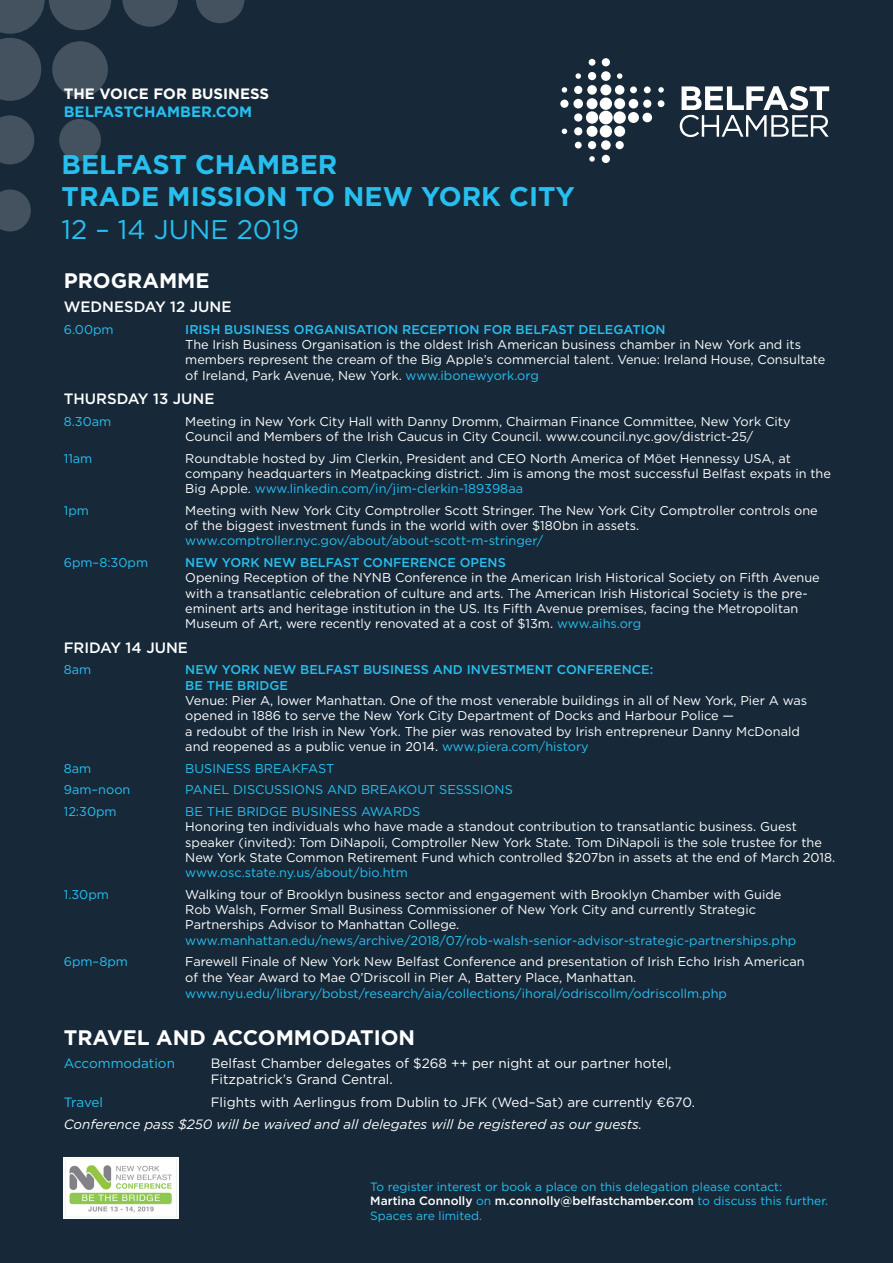
<style>
.page{position:relative;width:893px;height:1263px;background:#172938}
.page>*{position:absolute;margin:0;border:0;box-sizing:border-box;transform-origin:0 0}
.t1{font:700 27px/32.4px "Gotham";color:#26bff0}
.t2{font:700 21px "Gotham";color:#fff}
.t3{font:500 15px "Gotham";color:#fff}
.t4{font:700 15px "Gotham";color:#fff}
.t5{font:700 15px "Gotham";color:#26bff0}
.t6{font:13.5px/16.2px "Gotham";color:#fff}
.t7{font:italic 13.5px "Gotham";color:#fff}
.t8{font:13.5px "Gotham";color:#26bff0}
.t9{font:12.75px/15.3px "Gotham";color:#fff}
.t10{font:12.75px "Gotham";color:#26bff0}
.t11{font:12px/14.4px "Gotham";color:#26bff0}
.s1{font-weight:400}
.s2{font-weight:500;color:#26bff0}
.s3{color:#26bff0}
.s4{font-weight:500;color:#fff}
</style>
<div class="page">
<svg style="left:0;top:189px;width:31px;height:42px"></svg>
<svg style="left:0;top:115px;width:34px;height:49px;background:#3c4b58"></svg>
<svg style="left:196px;top:0;width:49px;height:23px"></svg>
<svg style="left:0;top:0;width:111px;height:101px"></svg>
<svg style="left:122px;top:0;width:56px;height:27px"></svg>
<div style="left:59px;top:119px;width:42px;height:42px;background:#44525f;border-radius:50%"></div>
<div style="left:587px;top:98px;width:10px;height:11px;background:#fff;border-radius:50%"></div>
<svg style="left:575px;top:73px;width:6px;height:6px"></svg>
<div style="left:587px;top:85px;width:10px;height:10px;background:#fff;border-radius:50%"></div>
<div style="left:574px;top:86px;width:8px;height:8px;background:#fff;border-radius:50%"></div>
<div style="left:588px;top:72px;width:8px;height:8px;background:#fff;border-radius:50%"></div>
<div style="left:589px;top:59px;width:6px;height:7px;background:#fff;border-radius:50%"></div>
<div style="left:574px;top:113px;width:8px;height:9px;background:#fff;border-radius:50%"></div>
<div style="left:575px;top:142px;width:7px;height:7px;background:#fff;border-radius:50%"></div>
<div style="left:574px;top:127px;width:8px;height:8px;background:#fff;border-radius:50%"></div>
<div style="left:600px;top:98px;width:12px;height:12px;background:#fff;border-radius:50%"></div>
<svg style="left:562px;top:129px;width:5px;height:5px"></svg>
<div style="left:643px;top:100px;width:8px;height:8px;background:#fff;border-radius:50%"></div>
<svg style="left:562px;top:87px;width:5px;height:6px"></svg>
<div style="left:560px;top:100px;width:9px;height:8px;background:#fff;border-radius:50%"></div>
<svg style="left:658px;top:87px;width:6px;height:6px"></svg>
<div style="left:615px;top:85px;width:9px;height:10px;background:#fff;border-radius:50%"></div>
<svg style="left:617px;top:73px;width:5px;height:6px"></svg>
<div style="left:629px;top:99px;width:9px;height:9px;background:#fff;border-radius:50%"></div>
<div style="left:630px;top:86px;width:7px;height:7px;background:#fff;border-radius:50%"></div>
<div style="left:600px;top:84px;width:11px;height:11px;background:#fff;border-radius:50%"></div>
<div style="left:644px;top:86px;width:7px;height:7px;background:#fff;border-radius:50%"></div>
<div style="left:601px;top:71px;width:10px;height:10px;background:#fff;border-radius:50%"></div>
<div style="left:614px;top:98px;width:11px;height:11px;background:#fff;border-radius:50%"></div>
<div style="left:602px;top:58px;width:8px;height:8px;background:#fff;border-radius:50%"></div>
<div style="left:573px;top:99px;width:10px;height:9px;background:#fff;border-radius:50%"></div>
<svg style="left:589px;top:156px;width:6px;height:6px"></svg>
<div style="left:658px;top:100px;width:6px;height:7px;background:#fff;border-radius:50%"></div>
<div style="left:602px;top:155px;width:8px;height:8px;background:#fff;border-radius:50%"></div>
<div style="left:586px;top:111px;width:12px;height:13px;background:#fff;border-radius:50%"></div>
<div style="left:601px;top:140px;width:10px;height:10px;background:#fff;border-radius:50%"></div>
<div style="left:600px;top:125px;width:12px;height:12px;background:#fff;border-radius:50%"></div>
<div style="left:587px;top:126px;width:10px;height:11px;background:#fff;border-radius:50%"></div>
<div style="left:588px;top:141px;width:8px;height:8px;background:#fff;border-radius:50%"></div>
<div style="left:614px;top:126px;width:11px;height:11px;background:#fff;border-radius:50%"></div>
<div style="left:613px;top:111px;width:13px;height:13px;background:#fff;border-radius:50%"></div>
<div style="left:642px;top:113px;width:10px;height:9px;background:#fff;border-radius:50%"></div>
<div style="left:599px;top:111px;width:14px;height:13px;background:#fff;border-radius:50%"></div>
<div style="left:628px;top:112px;width:11px;height:11px;background:#fff;border-radius:50%"></div>
<div style="left:616px;top:141px;width:8px;height:8px;background:#fff;border-radius:50%"></div>
<svg style="left:680px;top:86px;width:149px;height:51px"></svg>
<img style="left:64px;top:1157px;width:114px;height:62px">
<p class="t4" style="left:64px;top:84px;width:207px">THE VOICE FOR BUSINESS</p>
<p class="t5" style="left:64px;top:102px;width:190px">BELFASTCHAMBER.COM</p>
<p class="t1" style="left:62px;top:148px;width:515px">BELFAST CHAMBER<br>TRADE MISSION TO NEW YORK CITY<br><span class="s1">12 – 14 JUNE 2019</span></p>
<p class="t2" style="left:64px;top:266px;width:147px">PROGRAMME</p>
<p class="t3" style="left:64px;top:297px;width:169px">WEDNESDAY 12 JUNE</p>
<p class="t10" style="left:64px;top:321px;width:51px">6.00pm</p>
<p class="t9" style="left:185px;top:321px;width:642px"><span class="s2">IRISH BUSINESS ORGANISATION RECEPTION FOR BELFAST DELEGATION<br></span>The Irish Business Organisation is the oldest Irish American business chamber in New York and its members represent the cream of the Big Apple’s commercial talent. Venue: Ireland House, Consultate of Ireland, Park Avenue, New York. <span class="s3">www.ibonewyork.org</span></p>
<p class="t3" style="left:64px;top:389px;width:152px">THURSDAY 13 JUNE</p>
<p class="t10" style="left:64px;top:413px;width:49px">8.30am</p>
<p class="t9" style="left:185px;top:413px;width:607px">Meeting in New York City Hall with Danny Dromm, Chairman Finance Committee, New York City<br>Council and Members of the Irish Caucus in City Council. www.council.nyc.gov/district-25/</p>
<p class="t10" style="left:64px;top:450px;width:30px">11am</p>
<p class="t9" style="left:185px;top:450px;width:647px">Roundtable hosted by Jim Clerkin, President and CEO North America of Möet Hennessy USA, at company headquarters in Meatpacking district. Jim is among the most successful Belfast expats in the<br>Big Apple. <span class="s3">www.linkedin.com/in/jim-clerkin-189398aa</span></p>
<p class="t10" style="left:64px;top:502px;width:27px">1pm</p>
<p class="t9" style="left:185px;top:502px;width:634px">Meeting with New York City Comptroller Scott Stringer. The New York City Comptroller controls one of the biggest investment funds in the world with over $180bn in assets. <span class="s3">www.comptroller.nyc.gov/about/about-scott-m-stringer/</span></p>
<p class="t10" style="left:64px;top:554px;width:86px">6pm–8:30pm</p>
<p class="t9" style="left:185px;top:555px;width:636px"><span class="s2">NEW YORK NEW BELFAST CONFERENCE OPENS<br></span>Opening Reception of the NYNB Conference in the American Irish Historical Society on Fifth Avenue with a transatlantic celebration of culture and arts. The American Irish Historical Society is the pre&shy;eminent arts and heritage institution in the US. Its Fifth Avenue premises, facing the Metropolitan Museum of Art, were recently renovated at a cost of $13m. <span class="s3">www.aihs.org</span></p>
<p class="t3" style="left:64px;top:638px;width:126px">FRIDAY 14 JUNE</p>
<p class="t10" style="left:64px;top:662px;width:29px">8am</p>
<p class="t9" style="left:185px;top:662px;width:623px"><span class="s2">NEW YORK NEW BELFAST BUSINESS AND INVESTMENT CONFERENCE:<br>BE THE BRIDGE<br></span>Venue: Pier A, lower Manhattan. One of the most venerable buildings in all of New York, Pier A was opened in 1886 to serve the New York City Department of Docks and Harbour Police —<br>a redoubt of the Irish in New York. The pier was renovated by Irish entrepreneur Danny McDonald and reopened as a public venue in 2014. <span class="s3">www.piera.com/history</span></p>
<p class="t10" style="left:64px;top:760px;width:29px">8am</p>
<p class="t10" style="left:185px;top:760px;width:151px">BUSINESS BREAKFAST</p>
<p class="t10" style="left:64px;top:781px;width:68px">9am–noon</p>
<p class="t10" style="left:185px;top:781px;width:329px">PANEL DISCUSSIONS AND BREAKOUT SESSSIONS</p>
<p class="t10" style="left:64px;top:803px;width:54px">12:30pm</p>
<p class="t9" style="left:185px;top:803px;width:651px"><span class="s3">BE THE BRIDGE BUSINESS AWARDS<br></span>Honoring ten individuals who have made a standout contribution to transatlantic business. Guest speaker (invited): Tom DiNapoli, Comptroller New York State. Tom DiNapoli is the sole trustee for the New York State Common Retirement Fund which controlled $207bn in assets at the end of March 2018. <span class="s3">www.osc.state.ny.us/about/bio.htm</span></p>
<p class="t10" style="left:64px;top:886px;width:47px">1.30pm</p>
<p class="t9" style="left:185px;top:886px;width:612px">Walking tour of Brooklyn business sector and engagement with Brooklyn Chamber with Guide Rob Walsh, Former Small Business Commissioner of New York City and currently Strategic Partnerships Advisor to Manhattan College. <span class="s3">www.manhattan.edu/news/archive/2018/07/rob-walsh-senior-advisor-strategic-partnerships.php</span></p>
<p class="t10" style="left:64px;top:954px;width:66px">6pm–8pm</p>
<p class="t9" style="left:185px;top:954px;width:621px;line-height:15.8px">Farewell Finale of New York New Belfast Conference and presentation of Irish Echo Irish American of the Year Award to Mae O’Driscoll in Pier A, Battery Place, Manhattan. <span class="s3">www.nyu.edu/library/bobst/research/aia/collections/ihoral/odriscollm/odriscollm.php</span></p>
<p class="t2" style="left:64px;top:1024px;width:353px">TRAVEL AND ACCOMMODATION</p>
<p class="t8" style="left:64px;top:1054px;width:113px">Accommodation</p>
<p class="t6" style="left:211px;top:1055px;width:462px">Belfast Chamber delegates of $268 ++ per night at our partner hotel,<br>Fitzpatrick’s Grand Central.</p>
<p class="t8" style="left:64px;top:1093px;width:41px">Travel</p>
<p class="t6" style="left:211px;top:1093px;width:486px">Flights with Aerlingus from Dublin to JFK (Wed–Sat) are currently €670.</p>
<p class="t7" style="left:64px;top:1116px;width:580px">Conference pass $250 will be waived and all delegates will be registered as our guests.</p>
<p class="t11" style="left:370px;top:1179px;width:459px">To register interest or book a place on this delegation please contact:<br><span class="s4">Martina Connolly</span> on <span class="s4">m.connolly@belfastchamber.com</span> to discuss this further.<br>Spaces are limited.</p>
</div>
